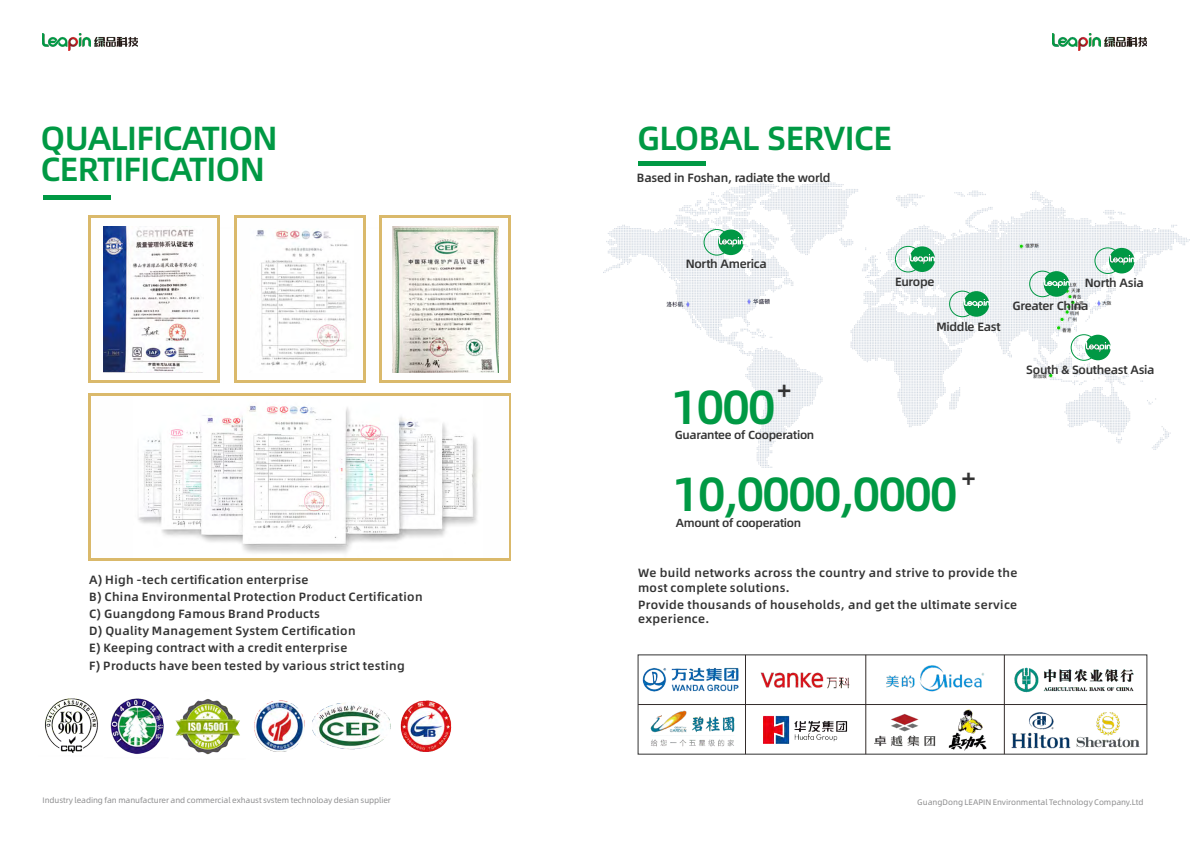
<style>
.page{position:relative;width:1191px;height:842px;background:#fff}
.page>*{position:absolute;margin:0;border:0;box-sizing:border-box;transform-origin:0 0}
.t1{font:48px "Alibaba Pu Hui Ti M";letter-spacing:-.05em;color:#094}
.t2{font:33.5px/31.6px "Alibaba Pu Hui Ti M";letter-spacing:-.025em;color:#094}
.t3{font:24px "Alibaba Pu Hui Ti M";color:#333}
.t4{font:12px/17.1px "Alibaba Pu Hui Ti M";letter-spacing:.03em;color:#333}
.t5{font:12px "Alibaba Pu Hui Ti M";letter-spacing:-.025em;color:#333}
.t6{font:11.7px "Alibaba Pu Hui Ti M";letter-spacing:-.025em;color:#333}
.t7{font:8px "Alibaba Pu Hui Ti 2 55 Regular";letter-spacing:-.01em;color:#8b8b8c}
</style>
<div class="page">
<img style="left:603px;top:182px;width:586px;height:286px">
<div style="left:617px;top:429px;width:56px;height:36px;background:#fff"></div>
<img style="left:1052px;top:33px;width:94px;height:18px">
<img style="left:43px;top:33px;width:94px;height:18px">
<div style="left:88px;top:215px;width:131px;height:168px;background:#dab96b"></div>
<div style="left:91px;top:218px;width:125px;height:162px;background:#fefefe"></div>
<svg style="left:103px;top:226px;width:1px;height:147px"></svg>
<img style="left:104px;top:226px;width:99px;height:147px">
<div style="left:234px;top:215px;width:131px;height:168px;background:#dab96b"></div>
<div style="left:237px;top:218px;width:125px;height:162px;background:#fefefe"></div>
<img style="left:256px;top:230px;width:92px;height:136px">
<div style="left:380px;top:215px;width:131px;height:168px;background:#dab96b"></div>
<div style="left:382px;top:218px;width:126px;height:162px;background:#fefefe"></div>
<img style="left:392px;top:226px;width:106px;height:147px">
<div style="left:88px;top:393px;width:423px;height:168px;background:#dab96b"></div>
<div style="left:91px;top:396px;width:417px;height:162px;background:#fefefe"></div>
<img style="left:138px;top:406px;width:340px;height:147px">
<img style="left:254px;top:700px;width:198px;height:52px">
<img style="left:44px;top:698px;width:196px;height:57px">
<div style="left:43px;top:195px;width:67px;height:5px;background:#094"></div>
<hr style="left:638px;top:161px;width:68px;height:4px;background:#094">
<hr style="left:638px;top:704px;width:508px;height:1px;background:#332c2b">
<hr style="left:745px;top:655px;width:1px;height:99px;background:#332c2b">
<hr style="left:865px;top:655px;width:1px;height:99px;background:#332c2b">
<hr style="left:1004px;top:655px;width:1px;height:99px;background:#332c2b">
<img style="left:642px;top:667px;width:97px;height:25px">
<img style="left:760px;top:672px;width:90px;height:17px">
<img style="left:886px;top:665px;width:98px;height:27px">
<img style="left:1014px;top:667px;width:120px;height:26px">
<img style="left:650px;top:710px;width:85px;height:37px">
<img style="left:938px;top:709px;width:58px;height:46px">
<img style="left:1011px;top:712px;width:60px;height:37px">
<img style="left:1076px;top:712px;width:64px;height:36px">
<img style="left:763px;top:715px;width:85px;height:29px">
<img style="left:874px;top:709px;width:66px;height:42px">
<div style="left:718px;top:229px;width:25px;height:26px;background:#009844;border-radius:50%"></div>
<div style="left:703px;top:229px;width:27px;height:27px;border:1px solid #009844;border-radius:50%"></div>
<img style="left:719px;top:237px;width:25px;height:9px">
<div style="left:909px;top:246px;width:26px;height:26px;background:#009844;border-radius:50%"></div>
<div style="left:895px;top:246px;width:26px;height:26px;border:1px solid #009844;border-radius:50%"></div>
<img style="left:910px;top:254px;width:25px;height:9px">
<div style="left:963px;top:291px;width:26px;height:26px;background:#009844;border-radius:50%"></div>
<div style="left:949px;top:291px;width:26px;height:26px;border:1px solid #009844;border-radius:50%"></div>
<img style="left:964px;top:299px;width:26px;height:9px">
<div style="left:1043px;top:271px;width:26px;height:26px;background:#009844;border-radius:50%"></div>
<div style="left:1029px;top:271px;width:26px;height:26px;border:1px solid #009844;border-radius:50%"></div>
<img style="left:1045px;top:279px;width:25px;height:9px">
<div style="left:1109px;top:248px;width:25px;height:25px;background:#009844;border-radius:50%"></div>
<div style="left:1094px;top:247px;width:27px;height:27px;border:1px solid #009844;border-radius:50%"></div>
<img style="left:1110px;top:256px;width:25px;height:9px">
<div style="left:1085px;top:335px;width:25px;height:25px;background:#009844;border-radius:50%"></div>
<div style="left:1070px;top:334px;width:27px;height:27px;border:1px solid #009844;border-radius:50%"></div>
<img style="left:1086px;top:343px;width:25px;height:8px">
<h2 class="t2" style="left:41px;top:122px;width:238px">QUALIFICATION<br>CERTIFICATION</h2>
<h2 class="t2" style="left:637px;top:122px;width:256px">GLOBAL SERVICE</h2>
<p class="t5" style="left:637px;top:171px;width:195px">Based in Foshan, radiate the world</p>
<p class="t4" style="left:89px;top:571px;width:335px">A) High -tech certification enterprise<br>B) China Environmental Protection Product Certification C) Guangdong Famous Brand Products<br>D) Quality Management System Certification<br>E) Keeping contract with a credit enterprise<br>F) Products have been tested by various strict testing</p>
<p class="t7" style="left:43px;top:796px;width:350px">Industry leading fan manufacturer and commercial exhaust svstem technoloay desian supplier</p>
<p class="t5" style="left:686px;top:258px;width:83px">North America</p>
<p class="t4" style="left:895px;top:273px;width:41px">Europe</p>
<p class="t5" style="left:936px;top:321px;width:66px">Middle East</p>
<p class="t5" style="left:1084px;top:276px;width:60px">North Asia</p>
<p class="t5" style="left:1012px;top:299px;width:78px">Greater China</p>
<h3 class="t3" style="left:777px;top:377px;width:15px">+</h3>
<h1 class="t1" style="left:670px;top:383px;width:107px">1000</h1>
<p class="t6" style="left:675px;top:429px;width:141px">Guarantee of Cooperation</p>
<h3 class="t3" style="left:961px;top:465px;width:15px">+</h3>
<h1 class="t1" style="left:672px;top:470px;width:287px">10,0000,0000</h1>
<p class="t6" style="left:676px;top:517px;width:127px">Amount of cooperation</p>
<p class="t5" style="left:1026px;top:363px;width:130px">South &amp; Southeast Asia</p>
<p class="t4" style="left:638px;top:566px;width:381px;line-height:14.8px">We build networks across the country and strive to provide the most complete solutions.</p>
<p class="t4" style="left:638px;top:597px;width:381px;line-height:14.8px">Provide thousands of households, and get the ultimate service experience.</p>
<p class="t7" style="left:917px;top:799px;width:228px">GuangDong LEAPIN Environmental Technology Company.Ltd</p>
</div>
